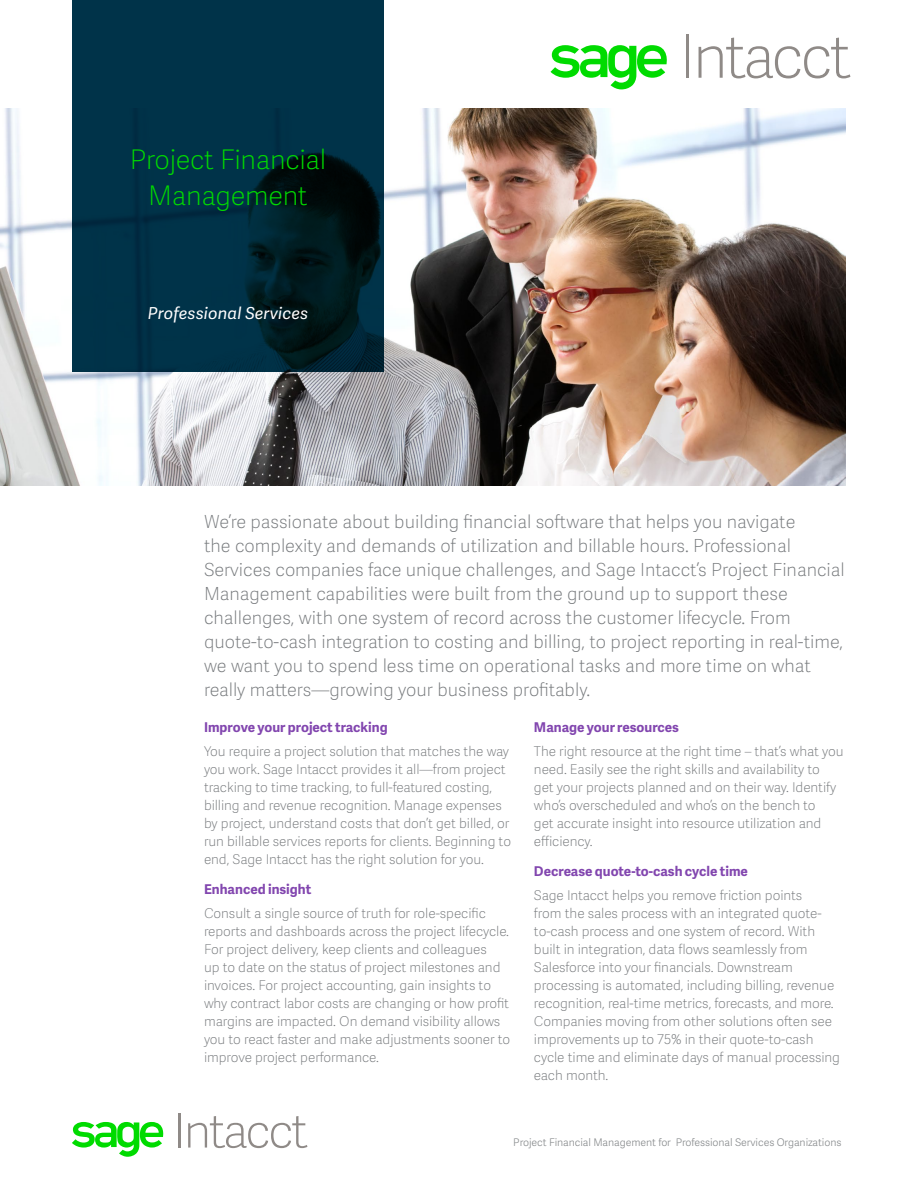
<style>
.page{position:relative;width:918px;height:1188px;background:#fff}
.page>*{position:absolute;margin:0;border:0;box-sizing:border-box;transform-origin:0 0}
.t1{font:27px/36px "Adelle Sans SAGE Th";letter-spacing:-.01em;color:#00dc00;text-align:center}
.t2{font:18px/24px "Adelle Sans SAGE Th";color:#75787b}
.t3{font:italic 16.5px "Adelle Sans SAGE";letter-spacing:.01em;color:#fff}
.t4{font:13.5px/18px "Adelle Sans SAGE Th";letter-spacing:-.005em;color:#75787b}
.t5{font:700 13.5px "Adelle Sans SAGE";color:#8246af}
.t6{font:10.5px "Adelle Sans SAGE Lt";letter-spacing:-.005em;color:#888b8d}
</style>
<div class="page">
<svg style="left:72px;top:1122px;width:92px;height:35px"></svg>
<hr style="left:178px;top:1113px;width:3px;height:35px;background:#8f8a87">
<svg style="left:188px;top:1116px;width:120px;height:32px"></svg>
<svg style="left:551px;top:45px;width:116px;height:44px"></svg>
<hr style="left:686px;top:34px;width:3px;height:44px;background:#8f8a87">
<svg style="left:699px;top:38px;width:151px;height:40px"></svg>
<img style="left:0;top:108px;width:846px;height:378px">
<svg style="left:72px;top:0;width:312px;height:372px;background:#002c3f"></svg>
<h1 class="t1" style="left:130px;top:140px;width:198px">Project Financial<br>Management</h1>
<p class="t3" style="left:148px;top:301px;width:162px">Professional Services</p>
<p class="t2" style="left:204px;top:509px;width:642px">We’re passionate about building financial software that helps you navigate<br>the complexity and demands of utilization and billable hours. Professional Services companies face unique challenges, and Sage Intacct’s Project Financial Management capabilities were built from the ground up to support these challenges, with one system of record across the customer lifecycle. From quote-to-cash integration to costing and billing, to project reporting in real-time, we want you to spend less time on operational tasks and more time on what really matters—growing your business profitably.</p>
<p class="t5" style="left:204px;top:717px;width:185px">Improve your project tracking</p>
<p class="t4" style="left:204px;top:742px;width:309px">You require a project solution that matches the way you work. Sage Intacct provides it all—from project tracking to time tracking, to full-featured costing, billing and revenue recognition. Manage expenses by project, understand costs that don’t get billed, or run billable services reports for clients. Beginning to end, Sage Intacct has the right solution for you.</p>
<p class="t5" style="left:204px;top:879px;width:109px">Enhanced insight</p>
<p class="t4" style="left:204px;top:904px;width:308px">Consult a single source of truth for role-specific reports and dashboards across the project lifecycle.<br>For project delivery, keep clients and colleagues<br>up to date on the status of project milestones and invoices. For project accounting, gain insights to why contract labor costs are changing or how profit margins are impacted. On demand visibility allows you to react faster and make adjustments sooner to improve project performance.</p>
<p class="t5" style="left:534px;top:717px;width:147px">Manage your resources</p>
<p class="t4" style="left:534px;top:742px;width:311px">The right resource at the right time – that’s what you need. Easily see the right skills and availability to<br>get your projects planned and on their way. Identify who’s overscheduled and who’s on the bench to<br>get accurate insight into resource utilization and efficiency.</p>
<p class="t5" style="left:534px;top:861px;width:215px">Decrease quote-to-cash cycle time</p>
<p class="t4" style="left:534px;top:886px;width:308px">Sage Intacct helps you remove friction points<br>from the sales process with an integrated quote&shy;to-cash process and one system of record. With built in integration, data flows seamlessly from Salesforce into your financials. Downstream processing is automated, including billing, revenue recognition, real-time metrics, forecasts, and more.<br>Companies moving from other solutions often see improvements up to 75% in their quote-to-cash cycle time and eliminate days of manual processing each month.</p>
<p class="t6" style="left:513px;top:1135px;width:330px">Project Financial Management for Professional Services Organizations</p>
</div>
